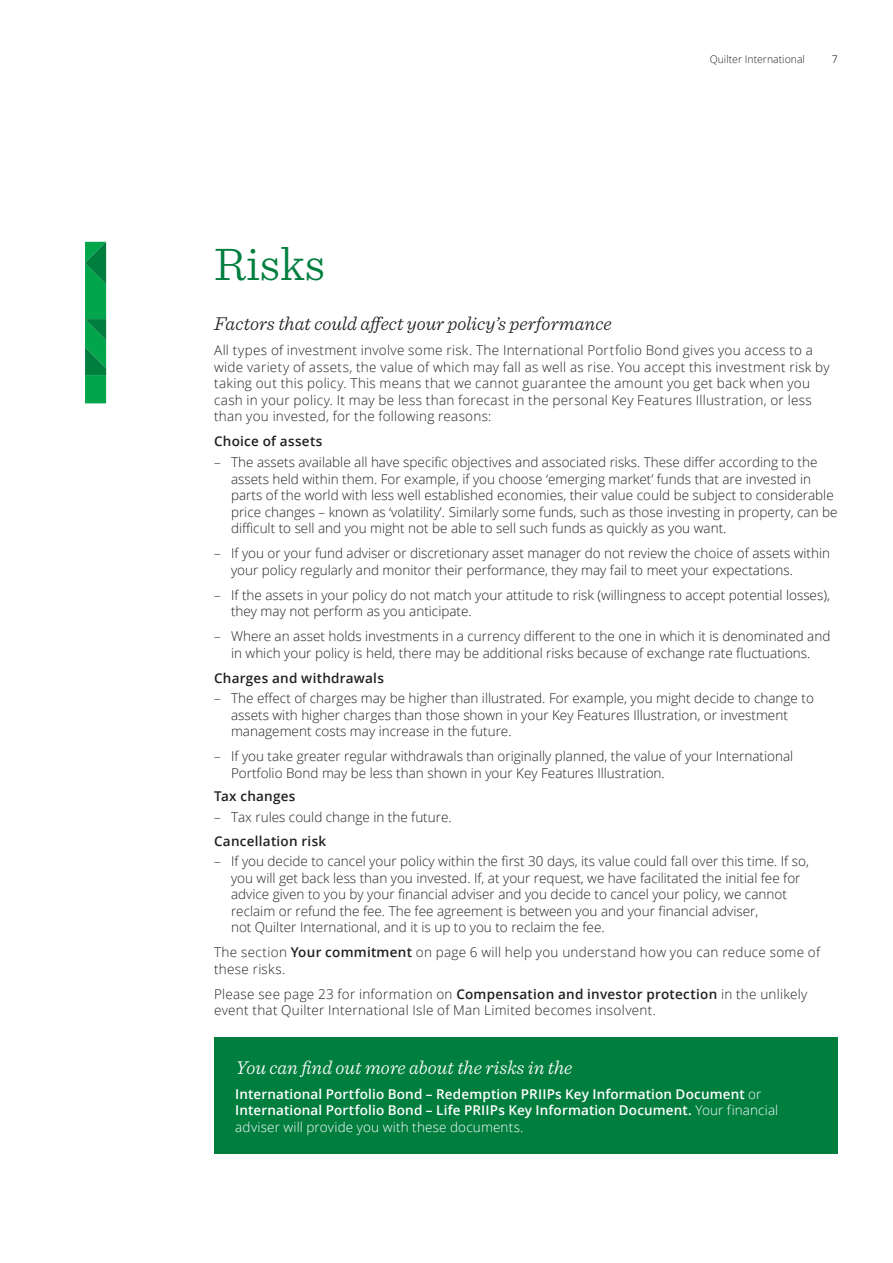
<style>
.page{position:relative;width:893px;height:1263px;background:#fff}
.page>*{position:absolute;margin:0;border:0;box-sizing:border-box;transform-origin:0 0}
.t1{font:300 48px "Sentinel";color:#007e3e}
.t2{font:italic 300 19.5px "Sentinel";color:#231f20}
.t3{font:italic 300 19.5px "Sentinel";color:#fff}
.t4{font:300 13.5px/16.5px "Open Sans";color:#231f20}
.t5{font:300 13.5px/16.5px "Open Sans";letter-spacing:.02em;color:#231f20}
.t6{font:600 13.5px/16.5px "Open Sans";letter-spacing:.01em;color:#fff}
.t7{font:600 13.5px "Open Sans";letter-spacing:.02em;color:#231f20}
.t8{font:300 10.5px "Open Sans";color:#231f20}
.t9{font:300 10.5px "Open Sans";color:#000}
.s1{font-weight:600}
.s2{font-weight:300}
</style>
<div class="page">
<div style="left:214px;top:1037px;width:624px;height:116px;background:#007e3e"></div>
<svg style="left:85px;top:242px;width:21px;height:161px;background:#029949"></svg>
<p class="t8" style="left:710px;top:52px;width:97px">Quilter International</p>
<p class="t9" style="left:832px;top:52px;width:7px">7</p>
<h1 class="t1" style="left:214px;top:228px;width:113px">Risks</h1>
<h2 class="t2" style="left:214px;top:309px;width:399px">Factors that could affect your policy’s performance</h2>
<p class="t5" style="left:214px;top:342px;width:617px">All types of investment involve some risk. The International Portfolio Bond gives you access to a wide variety of assets, the value of which may fall as well as rise. You accept this investment risk by taking out this policy. This means that we cannot guarantee the amount you get back when you cash in your policy. It may be less than forecast in the personal Key Features Illustration, or less than you invested, for the following reasons:</p>
<p class="t7" style="left:214px;top:432px;width:110px">Choice of assets</p>
<p class="t4" style="left:231px;top:454px;width:608px;text-indent:-17px">– The assets available all have specific objectives and associated risks. These differ according to the assets held within them. For example, if you choose ‘emerging market’ funds that are invested in parts of the world with less well established economies, their value could be subject to considerable price changes – known as ‘volatility’. Similarly some funds, such as those investing in property, can be difficult to sell and you might not be able to sell such funds as quickly as you want.</p>
<p class="t4" style="left:231px;top:545px;width:601px;text-indent:-17px">– If you or your fund adviser or discretionary asset manager do not review the choice of assets within your policy regularly and monitor their performance, they may fail to meet your expectations.</p>
<p class="t4" style="left:231px;top:586px;width:600px;text-indent:-17px">– If the assets in your policy do not match your attitude to risk (willingness to accept potential losses), they may not perform as you anticipate.</p>
<p class="t4" style="left:214px;top:628px;width:618px;text-align:center">– Where an asset holds investments in a currency different to the one in which it is denominated and in which your policy is held, there may be additional risks because of exchange rate fluctuations.</p>
<p class="t7" style="left:214px;top:668px;width:171px">Charges and withdrawals</p>
<p class="t4" style="left:231px;top:690px;width:584px;text-indent:-17px">– The effect of charges may be higher than illustrated. For example, you might decide to change to assets with higher charges than those shown in your Key Features Illustration, or investment management costs may increase in the future.</p>
<p class="t4" style="left:231px;top:748px;width:564px;text-indent:-17px">– If you take greater regular withdrawals than originally planned, the value of your International<br>Portfolio Bond may be less than shown in your Key Features Illustration.</p>
<p class="t7" style="left:214px;top:787px;width:83px">Tax changes</p>
<p class="t4" style="left:214px;top:809px;width:239px">– Tax rules could change in the future.</p>
<p class="t7" style="left:214px;top:831px;width:114px">Cancellation risk</p>
<p class="t4" style="left:231px;top:853px;width:579px;text-indent:-17px">– If you decide to cancel your policy within the first 30 days, its value could fall over this time. If so, you will get back less than you invested. If, at your request, we have facilitated the initial fee for advice given to you by your financial adviser and you decide to cancel your policy, we cannot reclaim or refund the fee. The fee agreement is between you and your financial adviser,<br>not Quilter International, and it is up to you to reclaim the fee.</p>
<p class="t5" style="left:214px;top:944px;width:607px">The section <span class="s1">Your commitment</span> on page 6 will help you understand how you can reduce some of these risks.</p>
<p class="t5" style="left:214px;top:985px;width:595px">Please see page 23 for information on <span class="s1">Compensation and investor protection</span> in the unlikely event that Quilter International Isle of Man Limited becomes insolvent.</p>
<h2 class="t3" style="left:235px;top:1053px;width:339px">You can find out more about the risks in the</h2>
<p class="t6" style="left:235px;top:1085px;width:544px">International Portfolio Bond – Redemption PRIIPs Key Information Document <span class="s2">or<br></span>International Portfolio Bond – Life PRIIPs Key Information Document. <span class="s2">Your financial adviser will provide you with these documents.</span></p>
</div>
